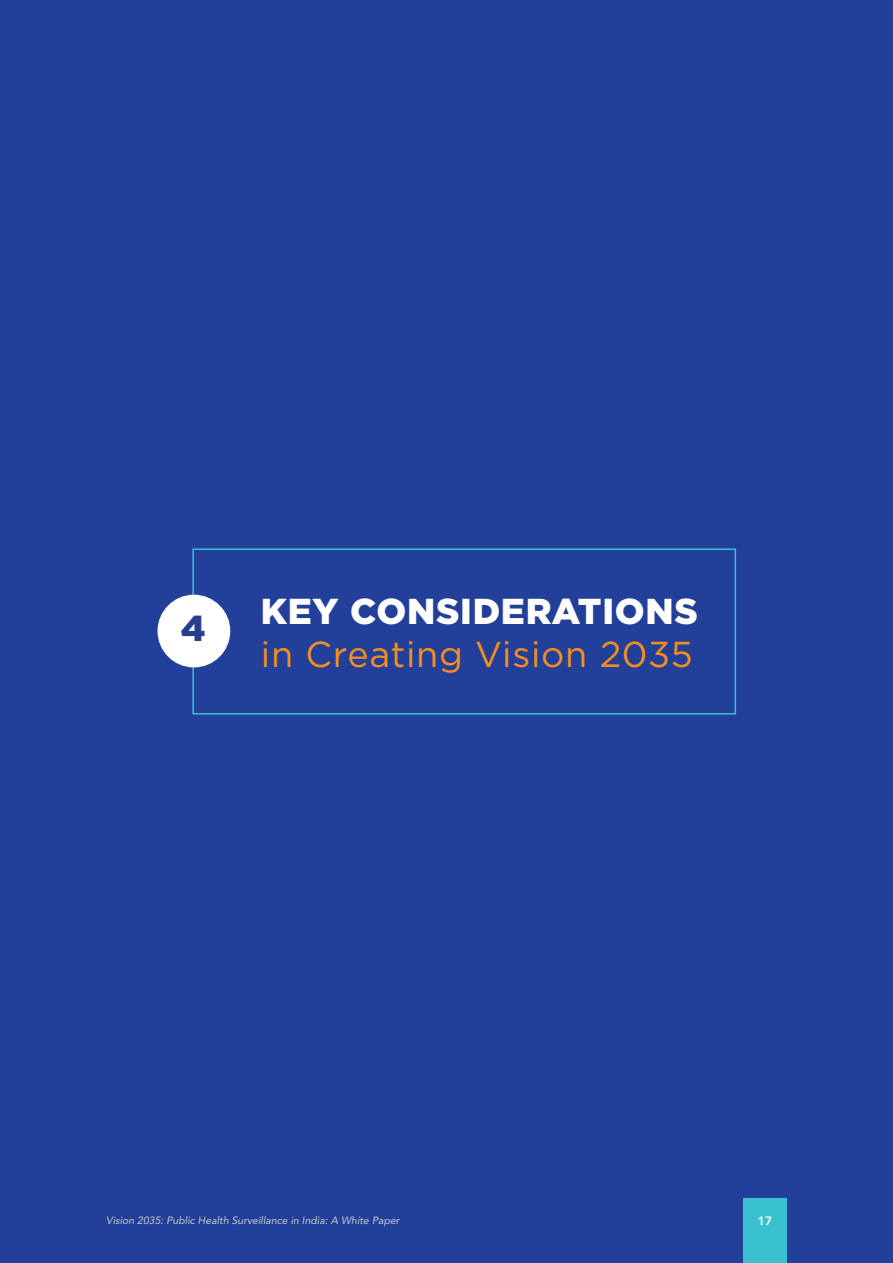
<style>
.page{position:relative;width:893px;height:1263px;background:#223f99}
.page>*{position:absolute;margin:0;border:0;box-sizing:border-box;transform-origin:0 0}
.t1{font:36px "Gotham";letter-spacing:.02em;color:#f68f1e}
.t2{font:900 36px "Gotham";letter-spacing:.02em;color:#fff}
.t3{font:900 36px "Gotham";color:#253f8e}
.t4{font:800 12px "Avenir LT Std";color:#fff}
.t5{font:italic 10.5px "Avenir LT Std";color:#c7c8ca}
</style>
<div class="page">
<div style="left:192px;top:548px;width:544px;height:166px;border:2px solid #39c1cf"></div>
<div style="left:158px;top:595px;width:72px;height:72px;background:#fff;border-radius:50%"></div>
<div style="left:743px;top:1199px;width:44px;height:64px;background:#39c1cf"></div>
<h1 class="t3" style="left:181px;top:604px;width:26px">4</h1>
<h1 class="t2" style="left:261px;top:586px;width:439px">KEY CONSIDERATIONS</h1>
<h1 class="t1" style="left:261px;top:631px;width:433px">in Creating Vision 2035</h1>
<p class="t5" style="left:106px;top:1214px;width:295px">Vision 2035: Public Health Surveillance in India: A White Paper</p>
<p class="t4" style="left:758px;top:1214px;width:16px">17</p>
</div>
